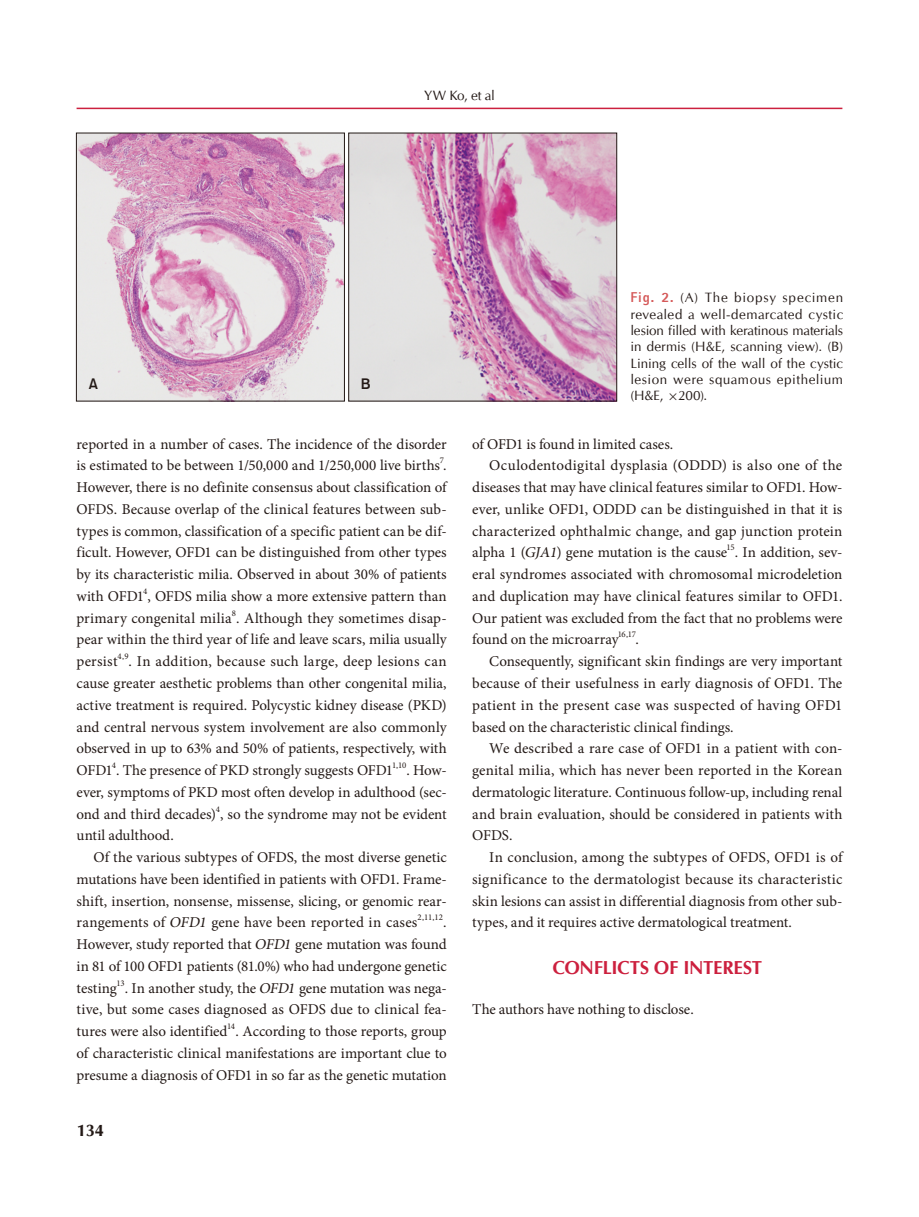
<style>
.page{position:relative;width:919px;height:1217px;background:#fff}
.page>*{position:absolute;margin:0;border:0;box-sizing:border-box;transform-origin:0 0}
.t1{font:700 18.75px "CG Omega";letter-spacing:-.02em;color:#cc203e}
.t2{font:700 16.5px "CG Omega";color:#231916}
.t3{font:15px/21.8px "Minion Pro";color:#231916;text-align:justify}
.t4{font:15px "Minion Pro";letter-spacing:.02em;color:#231916}
.t5{font:15px "Minion Pro";letter-spacing:.025em;color:#231916}
.t6{font:15px "Gothic 725 BT Bold A";color:#231916}
.t7{font:13.5px/16.4px "CG Omega";letter-spacing:.025em;color:#231916;text-align:justify}
.t8{font:8.7px "Minion Pro";color:#231916}
.s1{font-family:"Rotis Sans Serif Std";font-weight:800;font-size:14.25px;color:#d55959}
.s2{font-style:italic}
</style>
<div class="page">
<hr style="left:77px;top:108px;width:765px;height:1px;background:#cc203e">
<svg style="left:76px;top:132px;width:541px;height:269px;background:#d5b3c9"></svg>
<p class="t7" style="left:424px;top:87px;width:72px">YW Ko, et al</p>
<p class="t6" style="left:89px;top:375px;width:11px">A</p>
<p class="t6" style="left:361px;top:375px;width:11px">B</p>
<p class="t7" style="left:630px;top:289px;width:214px"><span class="s1">Fig. 2.</span> (A) The biopsy specimen revealed a well-demarcated cystic lesion filled with keratinous materials in dermis (H&amp;E, scanning view). (B)<br>Lining cells of the wall of the cystic lesion were squamous epithelium (H&amp;E, ×200).</p>
<p class="t3" style="left:77px;top:433px;width:371px">reported in a number of cases. The incidence of the disorder is estimated to be between 1/50,000 and 1/250,000 live births .</p>
<p class="t8" style="left:439px;top:454px;width:6px">7</p>
<p class="t3" style="left:77px;top:476px;width:371px">However, there is no definite consensus about classification of OFDS. Because overlap of the clinical features between sub&shy;types is common, classification of a specific patient can be dif&shy;ficult. However, OFD1 can be distinguished from other types by its characteristic milia. Observed in about 30% of patients with OFD1 , OFDS milia show a more extensive pattern than</p>
<p class="t8" style="left:143px;top:585px;width:6px">4</p>
<p class="t3" style="left:77px;top:607px;width:371px">primary congenital milia . Although they sometimes disap-</p>
<p class="t8" style="left:232px;top:607px;width:6px">8</p>
<p class="t3" style="left:77px;top:628px;width:371px">pear within the third year of life and leave scars, milia usually persist</p>
<p class="t8" style="left:118px;top:650px;width:13px">4,9</p>
<p class="t3" style="left:77px;top:650px;width:371px;text-indent:52px">. In addition, because such large, deep lesions can cause greater aesthetic problems than other congenital milia, active treatment is required. Polycystic kidney disease (PKD) and central nervous system involvement are also commonly observed in up to 63% and 50% of patients, respectively, with OFD1 . The presence of PKD strongly suggests OFD1</p>
<p class="t8" style="left:112px;top:759px;width:6px">4</p>
<p class="t8" style="left:392px;top:759px;width:16px">1,10</p>
<p class="t3" style="left:77px;top:759px;width:371px;text-indent:330px">. How&shy;ever, symptoms of PKD most often develop in adulthood (sec&shy;ond and third decades) , so the syndrome may not be evident</p>
<p class="t8" style="left:216px;top:802px;width:6px">4</p>
<p class="t3" style="left:77px;top:824px;width:99px">until adulthood.</p>
<p class="t3" style="left:94px;top:846px;width:354px">Of the various subtypes of OFDS, the most diverse genetic</p>
<p class="t3" style="left:77px;top:868px;width:371px">mutations have been identified in patients with OFD1. Frame-</p>
<p class="t3" style="left:77px;top:889px;width:371px">shift, insertion, nonsense, missense, slicing, or genomic rear-</p>
<p class="t3" style="left:77px;top:911px;width:342px">rangements of <span class="s2">OFD1</span> gene have been reported in cases</p>
<p class="t8" style="left:417px;top:911px;width:27px">2,11,12</p>
<p class="t3" style="left:77px;top:911px;width:371px;text-indent:367px">.<br>However, study reported that <span class="s2">OFD1</span> gene mutation was found in 81 of 100 OFD1 patients (81.0%) who had undergone genetic testing</p>
<p class="t8" style="left:116px;top:976px;width:10px">13</p>
<p class="t3" style="left:77px;top:976px;width:371px;text-indent:48px">. In another study, the <span class="s2">OFD1</span> gene mutation was nega&shy;tive, but some cases diagnosed as OFDS due to clinical fea&shy;tures were also identified</p>
<p class="t8" style="left:227px;top:1020px;width:10px">14</p>
<p class="t3" style="left:77px;top:1020px;width:371px;text-indent:159px">. According to those reports, group of characteristic clinical manifestations are important clue to presume a diagnosis of OFD1 in so far as the genetic mutation</p>
<p class="t2" style="left:77px;top:1119px;width:29px">134</p>
<p class="t3" style="left:472px;top:433px;width:202px">of OFD1 is found in limited cases.</p>
<p class="t5" style="left:489px;top:455px;width:354px">Oculodentodigital dysplasia (ODDD) is also one of the</p>
<p class="t3" style="left:472px;top:476px;width:371px">diseases that may have clinical features similar to OFD1. How-</p>
<p class="t3" style="left:472px;top:498px;width:371px">ever, unlike OFD1, ODDD can be distinguished in that it is</p>
<p class="t3" style="left:472px;top:520px;width:371px">characterized ophthalmic change, and gap junction protein</p>
<p class="t3" style="left:472px;top:541px;width:256px">alpha 1 (<span class="s2">GJA1</span>) gene mutation is the cause</p>
<p class="t8" style="left:726px;top:541px;width:10px">15</p>
<p class="t3" style="left:472px;top:541px;width:371px;text-indent:262px">. In addition, sev&shy;eral syndromes associated with chromosomal microdeletion and duplication may have clinical features similar to OFD1.<br>Our patient was excluded from the fact that no problems were found on the microarray</p>
<p class="t8" style="left:617px;top:628px;width:20px">16,17</p>
<p class="t3" style="left:635px;top:628px;width:5px">.</p>
<p class="t3" style="left:489px;top:650px;width:354px">Consequently, significant skin findings are very important</p>
<p class="t3" style="left:472px;top:672px;width:371px">because of their usefulness in early diagnosis of OFD1. The</p>
<p class="t4" style="left:472px;top:694px;width:371px">patient in the present case was suspected of having OFD1</p>
<p class="t3" style="left:472px;top:715px;width:263px">based on the characteristic clinical findings.</p>
<p class="t3" style="left:489px;top:737px;width:354px">We described a rare case of OFD1 in a patient with con-</p>
<p class="t3" style="left:472px;top:759px;width:371px">genital milia, which has never been reported in the Korean</p>
<p class="t3" style="left:472px;top:781px;width:371px">dermatologic literature. Continuous follow-up, including renal</p>
<p class="t3" style="left:472px;top:802px;width:371px">and brain evaluation, should be considered in patients with</p>
<p class="t3" style="left:472px;top:824px;width:42px">OFDS.</p>
<p class="t3" style="left:489px;top:846px;width:354px">In conclusion, among the subtypes of OFDS, OFD1 is of</p>
<p class="t4" style="left:472px;top:868px;width:371px">significance to the dermatologist because its characteristic</p>
<p class="t3" style="left:472px;top:889px;width:371px">skin lesions can assist in differential diagnosis from other sub-</p>
<p class="t3" style="left:472px;top:911px;width:321px">types, and it requires active dermatological treatment.</p>
<p class="t1" style="left:552px;top:955px;width:211px">CONFLICTS OF INTEREST</p>
<p class="t3" style="left:472px;top:998px;width:223px">The authors have nothing to disclose.</p>
</div>
